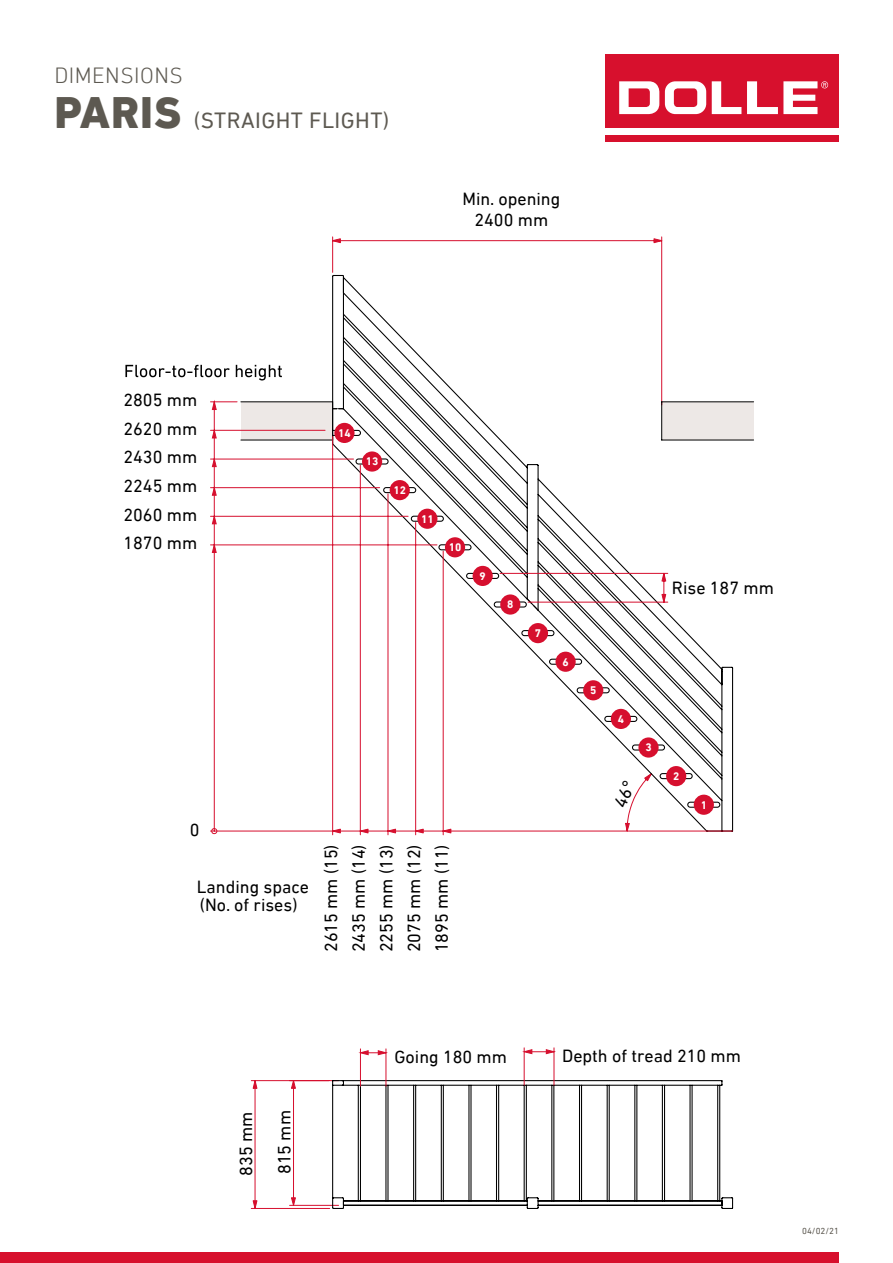
<style>
.page{position:relative;width:893px;height:1263px;background:#fff}
.page>*{position:absolute;margin:0;border:0;box-sizing:border-box;transform-origin:0 0}
.t1{font:22.5px/45px "DIN Next LT Pro";letter-spacing:.02em;color:#5d5951}
.t2{font:18px/27.6px "DIN Next LT Pro";color:#000}
.t3{font:700 11.25px "DIN Next LT Pro";color:#fff}
.t4{font:9px "DIN Next LT Pro";color:#5d5951}
.s1{font-weight:300}
.s2{font-weight:800;font-size:45px}
</style>
<div class="page">
<div style="left:605px;top:54px;width:234px;height:87px;background:#d7102d"></div>
<div style="left:605px;top:128px;width:234px;height:6px;background:#fff"></div>
<svg style="left:619px;top:81px;width:209px;height:33px"></svg>
<div style="left:0;top:1252px;width:839px;height:11px;background:#d7102d"></div>
<div style="left:662px;top:402px;width:91px;height:38px;background:#ede8e6"></div>
<svg style="left:125px;top:365px;width:88px;height:12px"></svg>
<hr style="left:662px;top:440px;width:92px;height:1px;background:#000">
<hr style="left:662px;top:401px;width:92px;height:1px;background:#000">
<hr style="left:241px;top:401px;width:92px;height:1px;background:#000">
<hr style="left:251px;top:1080px;width:78px;height:1px;background:#d60f2e">
<hr style="left:251px;top:1208px;width:79px;height:1px;background:#d60f2e">
<hr style="left:290px;top:1205px;width:49px;height:1px;background:#d60f2e">
<hr style="left:290px;top:1080px;width:49px;height:1px;background:#d60f2e">
<svg style="left:212px;top:402px;width:342px;height:652px"></svg>
<svg style="left:333px;top:239px;width:329px;height:4px"></svg>
<svg style="left:253px;top:1080px;width:4px;height:128px"></svg>
<svg style="left:291px;top:1081px;width:4px;height:124px"></svg>
<svg style="left:331px;top:274px;width:403px;height:557px"></svg>
<svg style="left:331px;top:1079px;width:403px;height:130px"></svg>
<hr style="left:360px;top:465px;width:1px;height:370px;background:#d60f2e">
<hr style="left:388px;top:494px;width:1px;height:341px;background:#d60f2e">
<hr style="left:415px;top:522px;width:1px;height:313px;background:#d60f2e">
<hr style="left:443px;top:831px;width:290px;height:1px;background:#d60f2e">
<hr style="left:443px;top:551px;width:1px;height:284px;background:#d60f2e">
<svg style="left:333px;top:829px;width:118px;height:4px"></svg>
<hr style="left:332px;top:437px;width:1px;height:398px;background:#d60f2e">
<svg style="left:526px;top:1051px;width:28px;height:1px"></svg>
<hr style="left:554px;top:1048px;width:1px;height:37px;background:#d60f2e">
<hr style="left:524px;top:1048px;width:1px;height:37px;background:#d60f2e">
<hr style="left:210px;top:430px;width:115px;height:1px;background:#d60f2e">
<hr style="left:210px;top:459px;width:143px;height:1px;background:#d60f2e">
<hr style="left:210px;top:487px;width:170px;height:1px;background:#d60f2e">
<svg style="left:210px;top:401px;width:27px;height:143px"></svg>
<hr style="left:210px;top:516px;width:198px;height:1px;background:#d60f2e">
<hr style="left:214px;top:545px;width:1px;height:286px;background:#d60f2e">
<hr style="left:210px;top:544px;width:227px;height:1px;background:#d60f2e">
<hr style="left:210px;top:831px;width:123px;height:1px;background:#d60f2e">
<svg style="left:359px;top:1050px;width:27px;height:6px"></svg>
<hr style="left:386px;top:1049px;width:1px;height:37px;background:#d60f2e">
<hr style="left:360px;top:1049px;width:1px;height:37px;background:#d60f2e">
<svg style="left:332px;top:429px;width:389px;height:379px"></svg>
<div style="left:694px;top:795px;width:20px;height:20px;background:#d60f2e;border-radius:50%"></div>
<div style="left:666px;top:766px;width:20px;height:20px;background:#d60f2e;border-radius:50%"></div>
<div style="left:638px;top:737px;width:21px;height:21px;background:#d60f2e;border-radius:50%"></div>
<div style="left:611px;top:709px;width:20px;height:20px;background:#d60f2e;border-radius:50%"></div>
<div style="left:583px;top:680px;width:20px;height:20px;background:#d60f2e;border-radius:50%"></div>
<div style="left:555px;top:652px;width:21px;height:20px;background:#d60f2e;border-radius:50%"></div>
<div style="left:528px;top:623px;width:20px;height:20px;background:#d60f2e;border-radius:50%"></div>
<div style="left:500px;top:594px;width:20px;height:21px;background:#d60f2e;border-radius:50%"></div>
<div style="left:473px;top:566px;width:20px;height:20px;background:#d60f2e;border-radius:50%"></div>
<div style="left:445px;top:537px;width:20px;height:20px;background:#d60f2e;border-radius:50%"></div>
<div style="left:417px;top:509px;width:20px;height:20px;background:#d60f2e;border-radius:50%"></div>
<div style="left:390px;top:480px;width:20px;height:20px;background:#d60f2e;border-radius:50%"></div>
<div style="left:362px;top:451px;width:20px;height:21px;background:#d60f2e;border-radius:50%"></div>
<div style="left:334px;top:423px;width:21px;height:20px;background:#d60f2e;border-radius:50%"></div>
<svg style="left:614px;top:774px;width:37px;height:57px"></svg>
<p class="t1" style="left:55px;top:53px;width:336px"><span class="s1">DIMENSIONS<br></span><span class="s2">PARIS</span> (STRAIGHT FLIGHT)</p>
<p class="t2" style="left:462px;top:189px;width:99px;line-height:20.5px;text-align:center">Min. opening<br>2400 mm</p>
<p class="t2" style="left:123px;top:386px;width:75px">2805 mm</p>
<p class="t2" style="left:123px;top:415px;width:75px">2620 mm</p>
<p class="t2" style="left:123px;top:443px;width:75px">2430 mm</p>
<p class="t2" style="left:123px;top:472px;width:75px">2245 mm</p>
<p class="t2" style="left:123px;top:500px;width:75px">2060 mm</p>
<p class="t2" style="left:123px;top:529px;width:75px">1870 mm</p>
<p class="t3" style="left:338px;top:426px;width:14px">14</p>
<p class="t3" style="left:366px;top:455px;width:14px">13</p>
<p class="t3" style="left:393px;top:483px;width:14px">12</p>
<p class="t3" style="left:421px;top:512px;width:14px">11</p>
<p class="t3" style="left:449px;top:541px;width:14px">10</p>
<p class="t3" style="left:480px;top:569px;width:8px">9</p>
<p class="t3" style="left:507px;top:598px;width:8px">8</p>
<p class="t3" style="left:535px;top:626px;width:8px">7</p>
<p class="t3" style="left:562px;top:655px;width:8px">6</p>
<p class="t2" style="left:190px;top:815px;width:11px">0</p>
<p class="t2" style="left:197px;top:877px;width:114px;line-height:18.8px">Landing space (No. of rises)</p>
<p class="t2" style="left:317px;top:952px;width:109px;rotate:-90deg">2615 mm (15)</p>
<p class="t2" style="left:345px;top:952px;width:109px;text-align:justify;rotate:-90deg">2435 mm (14)<br>2255 mm (13)<br>2075 mm (12)<br>1895 mm (11)</p>
<p class="t2" style="left:672px;top:573px;width:103px">Rise 187 mm</p>
<p class="t3" style="left:590px;top:684px;width:8px">5</p>
<p class="t3" style="left:618px;top:712px;width:8px">4</p>
<p class="t3" style="left:645px;top:741px;width:8px">3</p>
<p class="t3" style="left:673px;top:769px;width:8px">2</p>
<p class="t3" style="left:701px;top:798px;width:8px">1</p>
<p class="t2" style="left:227px;top:1176px;width:67px;line-height:38.4px;rotate:-90deg">835 mm<br>815 mm</p>
<p class="t2" style="left:394px;top:1043px;width:114px">Going 180 mm</p>
<p class="t2" style="left:562px;top:1042px;width:180px">Depth of tread 210 mm</p>
<p class="t4" style="left:802px;top:1226px;width:38px">04/02/21</p>
</div>
